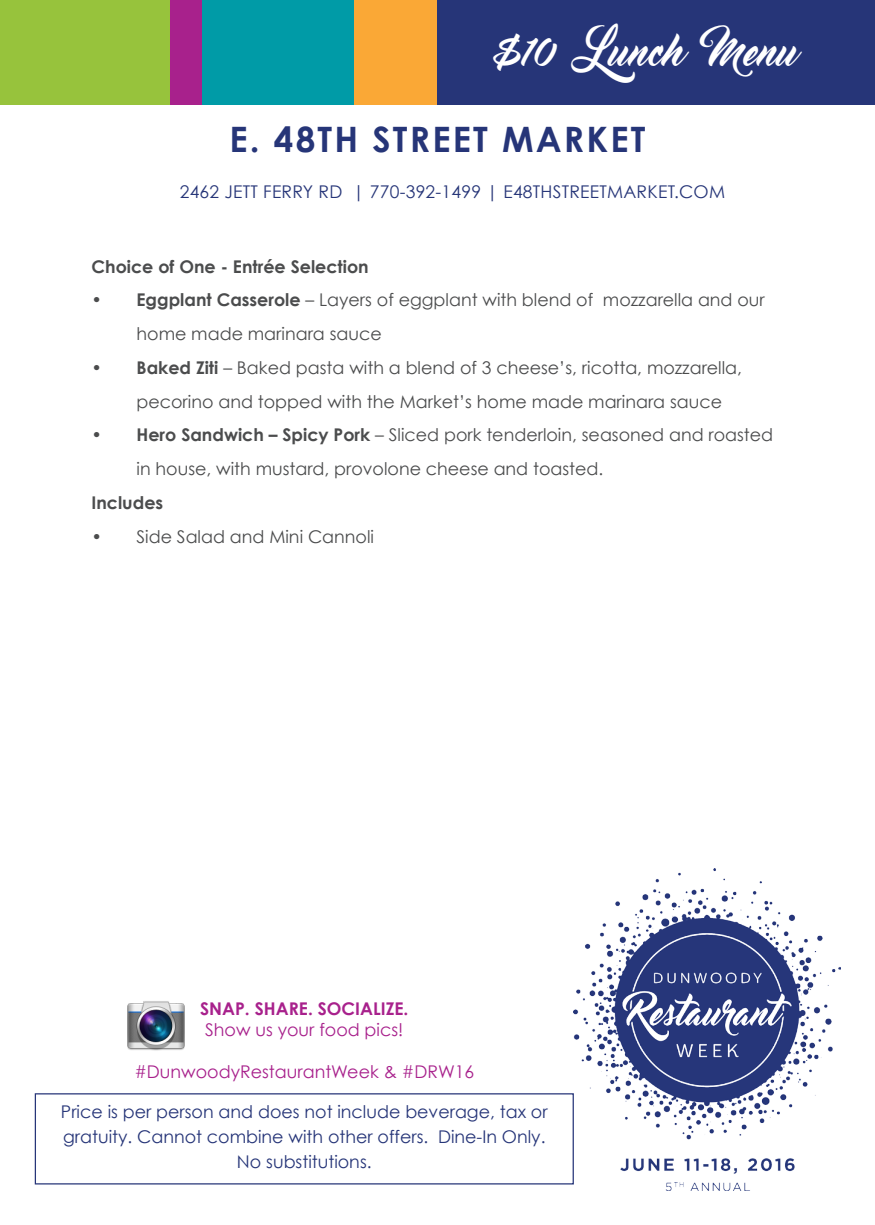
<style>
.page{position:relative;width:875px;height:1225px;background:#fff}
.page>*{position:absolute;margin:0;border:0;box-sizing:border-box;transform-origin:0 0}
.t1{font:40px "Master Of Break";color:#fff}
.t2{font:700 35px "Century Gothic";letter-spacing:.065em;color:#263578}
.t3{font:17.5px/33.8px "Century Gothic";color:#4b4c4d}
.t4{font:17.5px/25px "Century Gothic";color:#263578}
.t5{font:17.5px "Century Gothic";color:#a8218c}
.t6{font:700 17.5px "Century Gothic";color:#4b4c4d}
.t7{font:700 17.5px "Century Gothic";color:#a8218c}
.s1{font-weight:700}
</style>
<div class="page">
<div style="left:0;top:0;width:170px;height:104px;background:#97c33c"></div>
<div style="left:354px;top:0;width:83px;height:104px;background:#faa836"></div>
<div style="left:170px;top:0;width:32px;height:104px;background:#a8218c"></div>
<div style="left:202px;top:0;width:152px;height:104px;background:#009ba7"></div>
<div style="left:437px;top:0;width:438px;height:104px;background:#263578"></div>
<img style="left:574px;top:868px;width:266px;height:321px">
<div style="left:35px;top:1092px;width:539px;height:92px;border:1px solid #263578"></div>
<img style="left:127px;top:1001px;width:58px;height:50px">
<p class="t1" style="left:493px;top:29px;width:304px">$10 Lunch Menu</p>
<p class="t2" style="left:230px;top:118px;width:417px">E. 48TH STREET MARKET</p>
<p class="t4" style="left:180px;top:179px;width:547px">2462 JETT FERRY RD | 770-392-1499 | E48THSTREETMARKET.COM</p>
<p class="t6" style="left:91px;top:255px;width:279px">Choice of One - Entrée Selection</p>
<p class="t3" style="left:136px;top:283px;width:630px;text-indent:-45px"><span class="s1">• Eggplant Casserole</span> – Layers of eggplant with blend of mozzarella and our home made marinara sauce</p>
<p class="t3" style="left:136px;top:350px;width:607px;text-indent:-45px"><span class="s1">• Baked Ziti</span> – Baked pasta with a blend of 3 cheese’s, ricotta, mozzarella, pecorino and topped with the Market’s home made marinara sauce</p>
<p class="t3" style="left:136px;top:418px;width:638px;text-indent:-45px"><span class="s1">• Hero Sandwich – Spicy Pork</span> – Sliced pork tenderloin, seasoned and roasted in house, with mustard, provolone cheese and toasted.</p>
<p class="t6" style="left:91px;top:491px;width:73px">Includes</p>
<p class="t3" style="left:91px;top:519px;width:284px">• Side Salad and Mini Cannoli</p>
<p class="t7" style="left:200px;top:997px;width:210px">SNAP. SHARE. SOCIALIZE.</p>
<p class="t5" style="left:205px;top:1018px;width:200px">Show us your food pics!</p>
<p class="t5" style="left:134px;top:1060px;width:341px">#DunwoodyRestaurantWeek &amp; #DRW16</p>
<p class="t4" style="left:61px;top:1098px;width:488px">Price is per person and does not include beverage, tax or gratuity. Cannot combine with other offers. Dine-In Only.</p>
<p class="t4" style="left:237px;top:1148px;width:136px">No substitutions.</p>
</div>
